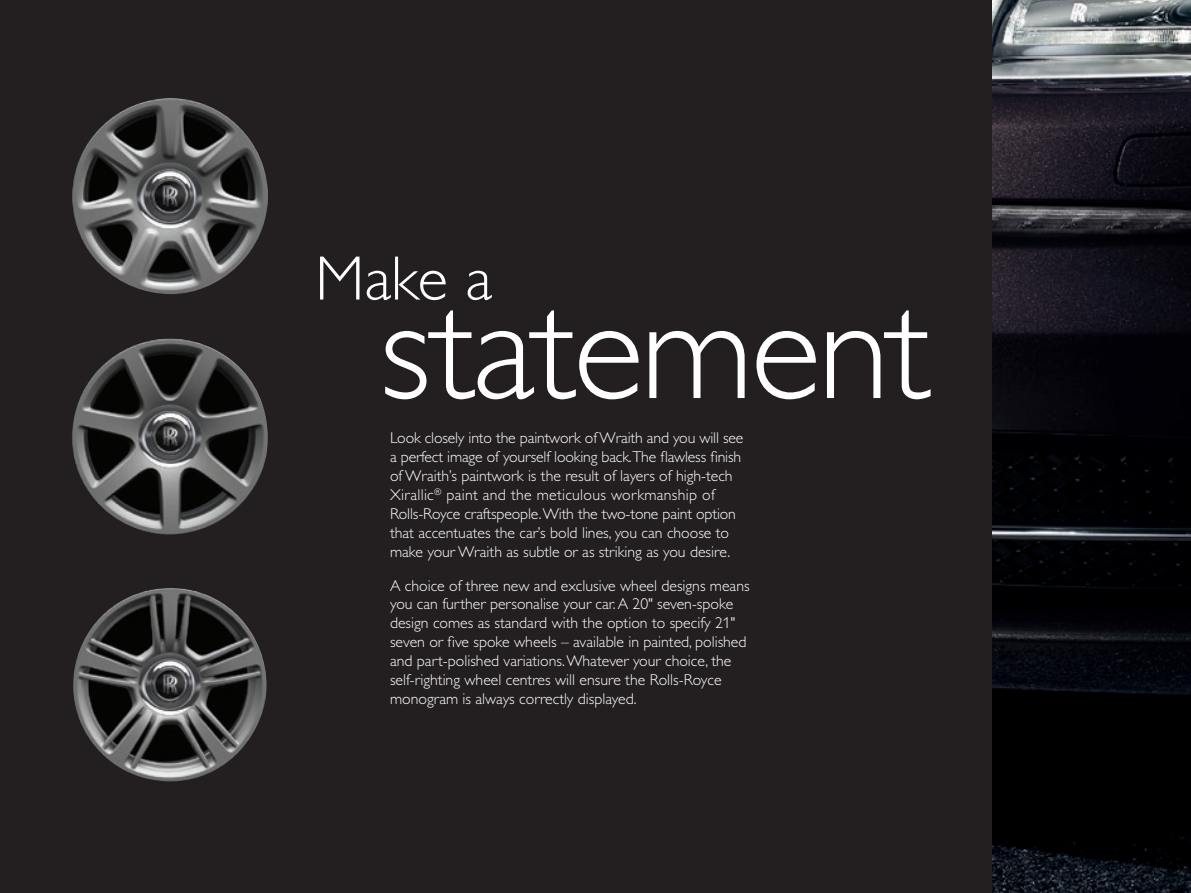
<style>
.page{position:relative;width:1191px;height:893px;background:#231f20}
.page>*{position:absolute;margin:0;border:0;box-sizing:border-box;transform-origin:0 0}
.t1{font:300 146.47px "Gill Alt One";letter-spacing:-.02em;color:#fff}
.t2{font:300 63px "Gill Alt One";color:#fff}
.t3{font:300 15.75px/18.9px "Gill Alt One";color:#fff}
</style>
<div class="page">
<img style="left:992px;top:0;width:199px;height:893px">
<img style="left:72px;top:98px;width:196px;height:196px;border-radius:97px">
<img style="left:72px;top:338px;width:196px;height:197px;border-radius:97px">
<img style="left:73px;top:588px;width:194px;height:193px;border-radius:96px">
<h2 class="t2" style="left:315px;top:243px;width:178px">Make a</h2>
<h1 class="t1" style="left:379px;top:267px;width:553px">statement</h1>
<p class="t3" style="left:390px;top:429px;width:355px">Look closely into the paintwork of Wraith and you will see a perfect image of yourself looking back.The flawless finish of Wraith’s paintwork is the result of layers of high-tech Xirallic<sup>®</sup> paint and the meticulous workmanship of Rolls-Royce craftspeople. With the two-tone paint option that accentuates the car’s bold lines, you can choose to make your Wraith as subtle or as striking as you desire.</p>
<p class="t3" style="left:390px;top:576px;width:361px">A choice of three new and exclusive wheel designs means you can further personalise your car. A 20" seven-spoke design comes as standard with the option to specify 21" seven or five spoke wheels – available in painted, polished and part-polished variations. Whatever your choice, the self-righting wheel centres will ensure the Rolls-Royce monogram is always correctly displayed.</p>
</div>
